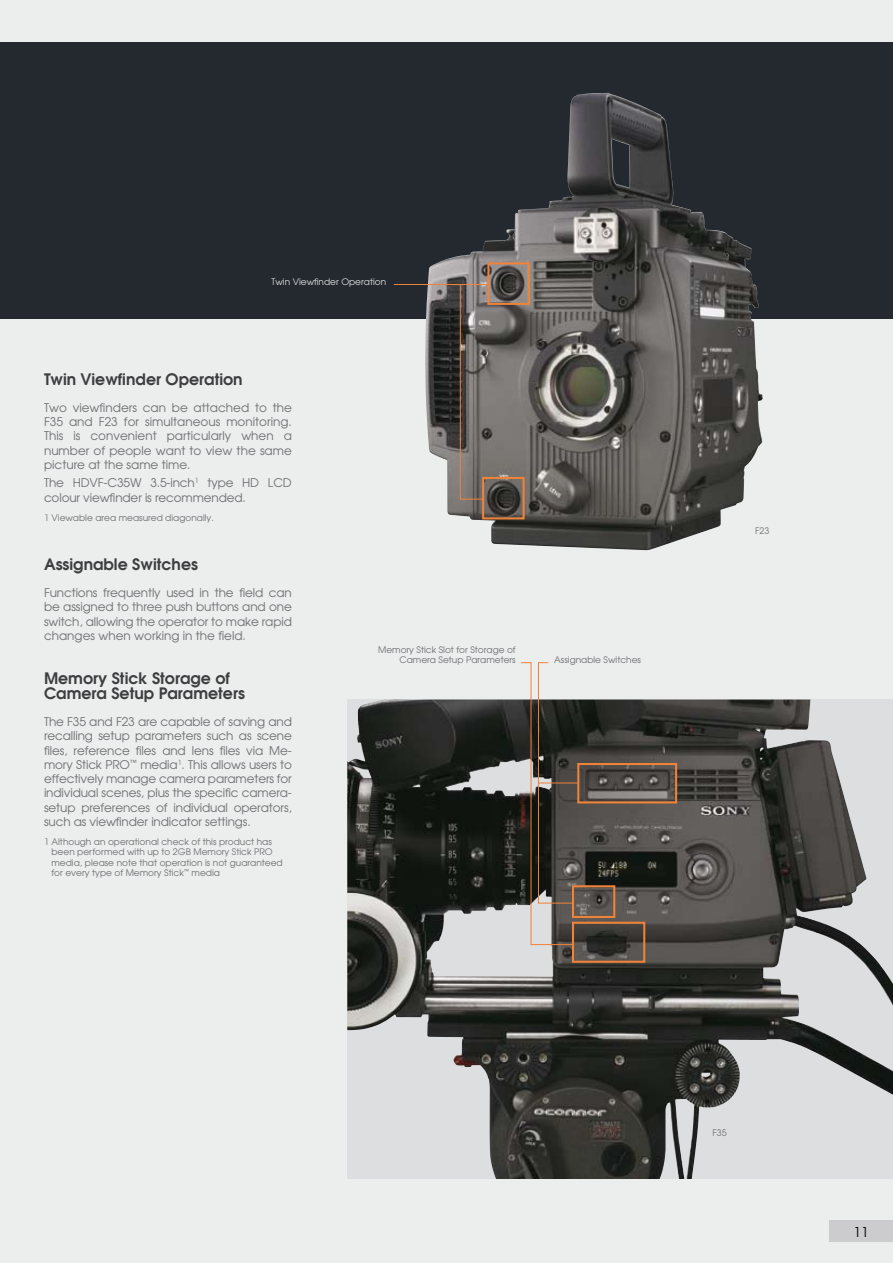
<style>
.page{position:relative;width:893px;height:1263px;background:#eceded}
.page>*{position:absolute;margin:0;border:0;box-sizing:border-box;transform-origin:0 0}
.t1{font:600 15.75px/15px "Avant Garde";color:#3e3e40}
.t2{font:13.5px "Avant Garde";color:#000}
.t3{font:12px/14.2px "Avant Garde";letter-spacing:-.01em;color:#707173;text-align:justify}
.t4{font:9px/10.5px "Avant Garde";color:#707173}
.t5{font:9px "Avant Garde";color:#dddedf}
</style>
<div class="page">
<div style="left:0;top:43px;width:893px;height:276px;background:#23292f"></div>
<img style="left:425px;top:93px;width:337px;height:457px">
<svg style="left:725px;top:699px;width:168px;height:480px;fill:#dddedf"></svg>
<img style="left:347px;top:699px;width:378px;height:480px">
<div style="left:577px;top:763px;width:100px;height:40px;border:2px solid #ef8339"></div>
<div style="left:487px;top:262px;width:43px;height:43px;border:2px solid #ef8339"></div>
<div style="left:482px;top:477px;width:43px;height:42px;border:2px solid #ef8339"></div>
<div style="left:572px;top:922px;width:73px;height:41px;border:2px solid #ef8339"></div>
<div style="left:572px;top:885px;width:43px;height:33px;border:2px solid #ef8339"></div>
<hr style="left:394px;top:284px;width:95px;height:1px;background:#ef8339">
<svg style="left:460px;top:285px;width:24px;height:215px;background:#746c67"></svg>
<hr style="left:539px;top:783px;width:39px;height:1px;background:#ef8339">
<svg style="left:520px;top:662px;width:55px;height:283px"></svg>
<div style="left:829px;top:1220px;width:64px;height:22px;background:#ccccce"></div>
<p class="t5" style="left:272px;top:276px;width:116px">Twin Viewfinder Operation</p>
<h1 class="t1" style="left:44px;top:371px;width:200px">Twin Viewfinder Operation</h1>
<p class="t3" style="left:44px;top:400px;width:249px">Two viewfinders can be attached to the F35 and F23 for simultaneous monitoring.<br>This is convenient particularly when a number of people want to view the same picture at the same time.</p>
<p class="t3" style="left:44px;top:476px;width:249px">The HDVF-C35W 3.5-inch<sup>1</sup> type HD LCD colour viewfinder is recommended.</p>
<p class="t4" style="left:44px;top:512px;width:171px">1 Viewable area measured diagonally.</p>
<h1 class="t1" style="left:44px;top:556px;width:156px">Assignable Switches</h1>
<p class="t3" style="left:44px;top:585px;width:249px">Functions frequently used in the field can be assigned to three push buttons and one switch, allowing the operator to make rapid changes when working in the field.</p>
<h1 class="t1" style="left:44px;top:670px;width:202px">Memory Stick Storage of<br>Camera Setup Parameters</h1>
<p class="t3" style="left:44px;top:714px;width:249px">The F35 and F23 are capable of saving and recalling setup parameters such as scene files, reference files and lens files via Me&shy;mory Stick PRO<sup>™</sup> media<sup>1</sup>. This allows users to effectively manage camera parameters for individual scenes, plus the specific camera&shy;setup preferences of individual operators, such as viewfinder indicator settings.</p>
<p class="t4" style="left:51px;top:836px;width:233px;text-indent:-7px">1 Although an operational check of this product has been performed with up to 2GB Memory Stick PRO media, please note that operation is not guaranteed for every type of Memory Stick<sup>™</sup> media</p>
<p class="t4" style="left:378px;top:644px;width:139px;text-align:right">Memory Stick Slot for Storage of<br>Camera Setup Parameters</p>
<p class="t4" style="left:554px;top:655px;width:88px">Assignable Switches</p>
<p class="t4" style="left:755px;top:526px;width:16px">F23</p>
<p class="t4" style="left:713px;top:1128px;width:16px">F35</p>
<p class="t2" style="left:854px;top:1223px;width:16px">11</p>
</div>
